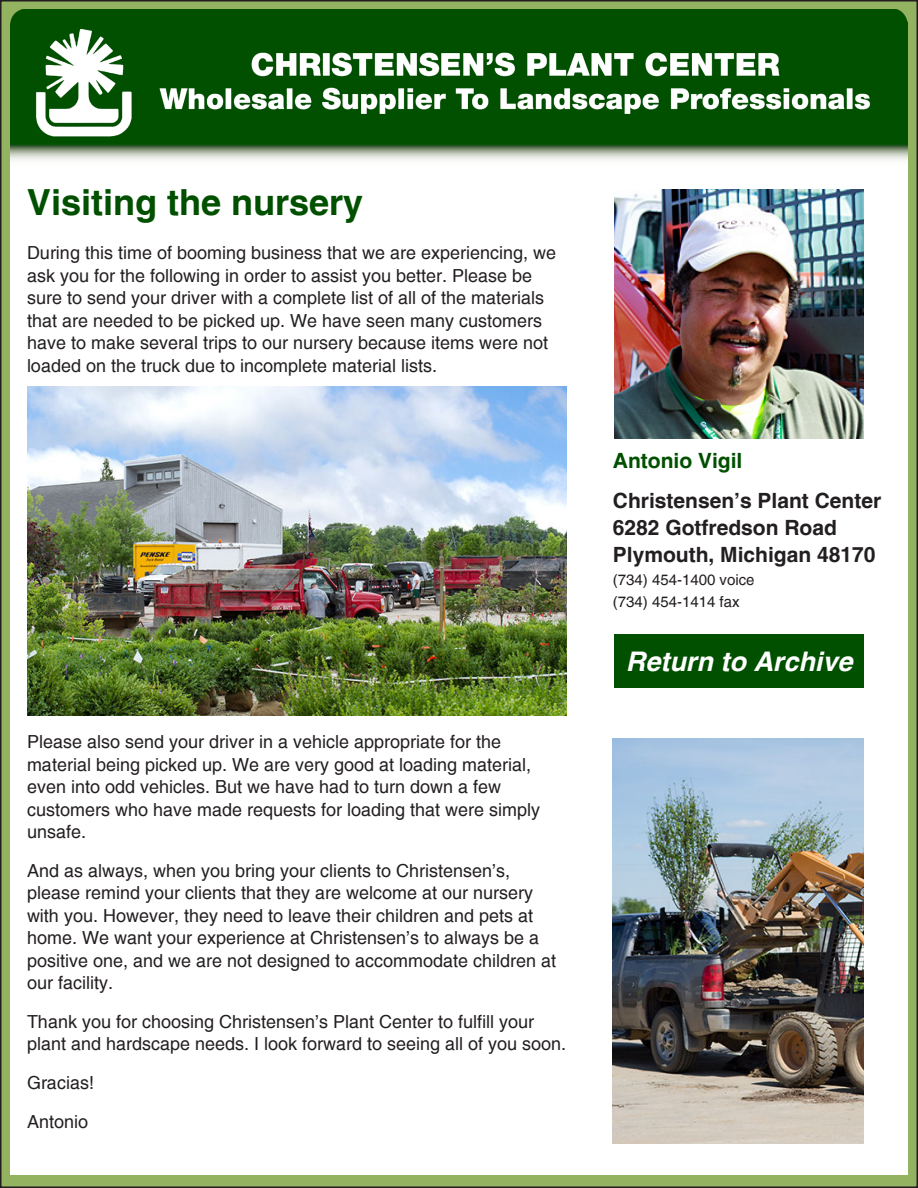
<style>
.page{position:relative;width:918px;height:1188px;background:#fff}
.page>*{position:absolute;margin:0;border:0;box-sizing:border-box;transform-origin:0 0}
.Headline{font:700 36px "Helvetica";color:#005000}
.Headline-2{font:italic 700 27px "Helvetica";color:#fff}
._14pt_black{font:700 21px "Helvetica";color:#231f20}
._14pt_green{font:700 21px "Helvetica";color:#005000}
.Main_copy_12pt{font:18px/22.5px "Helvetica";color:#231f20}
.t1{font:15px/22.5px "Helvetica";color:#231f20}
</style>
<div class="page">
<div style="left:1px;top:1px;width:916px;height:1186px;background:#93b361"></div>
<div style="left:10px;top:155px;width:898px;height:1019px;background:#fff"></div>
<img style="left:10px;top:9px;width:898px;height:152px">
<div style="left:614px;top:634px;width:250px;height:54px;background:#005000"></div>
<img style="left:614px;top:189px;width:250px;height:250px">
<img style="left:27px;top:387px;width:540px;height:329px">
<img style="left:613px;top:738px;width:251px;height:406px">
<p class="Headline" style="left:27px;top:180px;width:338px">Visiting the nursery</p>
<p class="Main_copy_12pt" style="left:27px;top:242px;width:531px">During this time of booming business that we are experiencing, we ask you for the following in order to assist you better. Please be sure to send your driver with a complete list of all of the materials that are needed to be picked up. We have seen many customers have to make several trips to our nursery because items were not loaded on the truck due to incomplete material lists.</p>
<p class="Main_copy_12pt" style="left:27px;top:731px;width:515px">Please also send your driver in a vehicle appropriate for the material being picked up. We are very good at loading material, even into odd vehicles. But we have had to turn down a few customers who have made requests for loading that were simply unsafe.</p>
<p class="Main_copy_12pt" style="left:27px;top:860px;width:531px">And as always, when you bring your clients to Christensen’s, please remind your clients that they are welcome at our nursery with you. However, they need to leave their children and pets at home. We want your experience at Christensen’s to always be a positive one, and we are not designed to accommodate children at our facility.</p>
<p class="Main_copy_12pt" style="left:27px;top:1011px;width:541px">Thank you for choosing Christensen’s Plant Center to fulfill your plant and hardscape needs. I look forward to seeing all of you soon.</p>
<p class="Main_copy_12pt" style="left:27px;top:1072px;width:69px">Gracias!</p>
<p class="Main_copy_12pt" style="left:27px;top:1111px;width:63px">Antonio</p>
<p class="_14pt_green" style="left:613px;top:447px;width:131px">Antonio Vigil</p>
<p class="_14pt_black" style="left:613px;top:488px;width:270px">Christensen’s Plant Center</p>
<p class="_14pt_black" style="left:613px;top:515px;width:226px">6282 Gotfredson Road</p>
<p class="_14pt_black" style="left:613px;top:542px;width:264px">Plymouth, Michigan 48170</p>
<p class="t1" style="left:613px;top:569px;width:143px">(734) 454-1400 voice (734) 454-1414 fax</p>
<p class="Headline-2" style="left:626px;top:645px;width:228px">Return to Archive</p>
</div>
